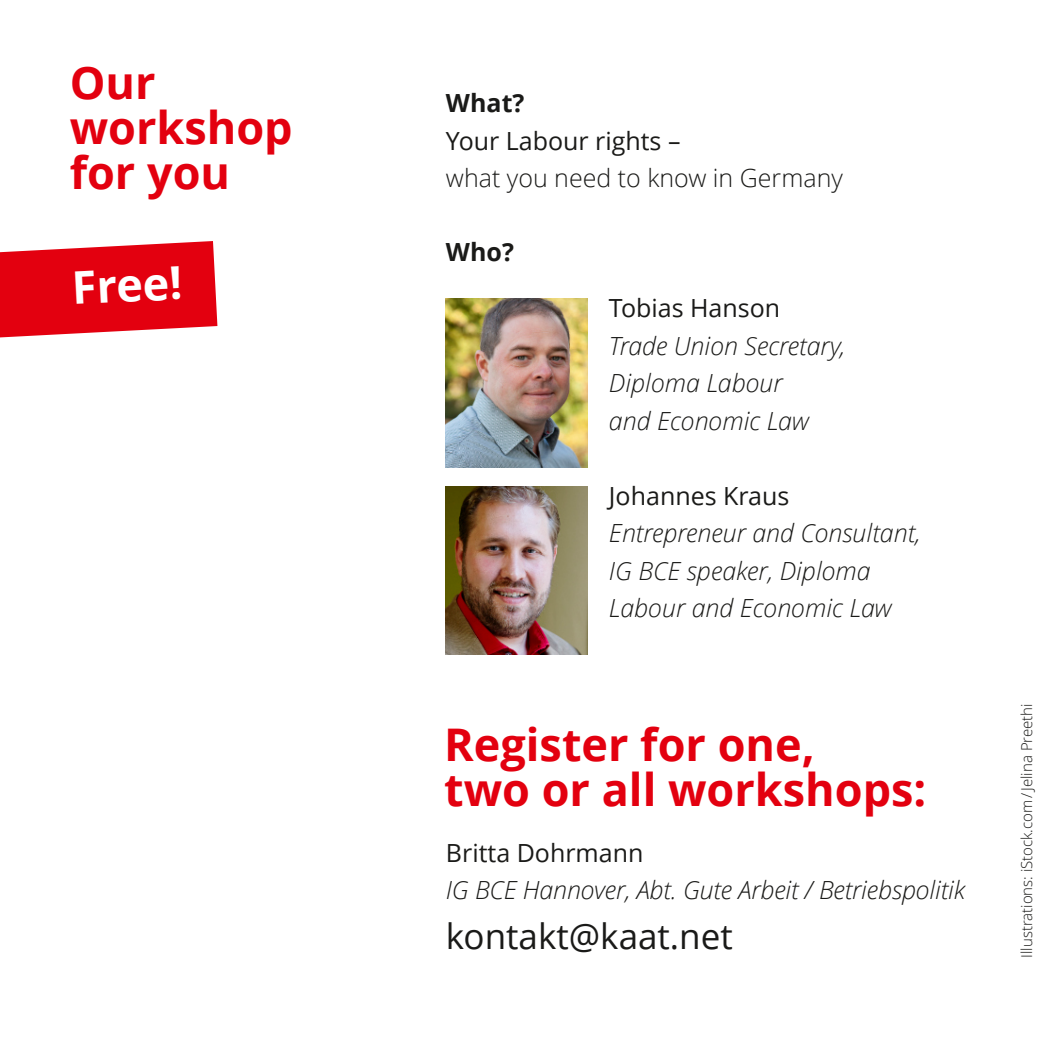
<style>
.page{position:relative;width:1049px;height:1049px;background:#fff}
.page>*{position:absolute;margin:0;border:0;box-sizing:border-box;transform-origin:0 0}
.t1{font:700 45px/45px "Open Sans";color:#e3000f}
.t2{font:700 45px "Open Sans";color:#fff}
.t3{font:35px "Open Sans";color:#1a1a18}
.t4{font:italic 300 25px/37.5px "Open Sans";color:#1a1a18}
.t5{font:25px "Open Sans";color:#1a1a18}
.t6{font:300 25px "Open Sans";color:#1a1a18}
.t7{font:700 25px "Open Sans";color:#1a1a18}
.t8{font:300 15px "Open Sans";color:#1a1a18}
</style>
<div class="page">
<img style="left:446px;top:486px;width:142px;height:168px">
<img style="left:446px;top:299px;width:142px;height:168px">
<svg style="left:0;top:241px;width:217px;height:97px;background:#e6202d"></svg>
<h1 class="t1" style="left:70px;top:64px;width:225px">Our workshop for you</h1>
<h1 class="t2" style="left:71px;top:270px;width:112px;rotate:-3deg">Free!</h1>
<p class="t7" style="left:446px;top:93px;width:80px">What?</p>
<p class="t5" style="left:446px;top:130px;width:236px">Your Labour rights –</p>
<p class="t6" style="left:446px;top:168px;width:398px">what you need to know in Germany</p>
<p class="t7" style="left:446px;top:242px;width:70px">Who?</p>
<p class="t5" style="left:609px;top:298px;width:173px">Tobias Hanson</p>
<p class="t4" style="left:609px;top:329px;width:238px">Trade Union Secretary,<br>Diploma Labour<br>and Economic Law</p>
<p class="t5" style="left:609px;top:485px;width:182px">Johannes Kraus</p>
<p class="t4" style="left:609px;top:517px;width:313px">Entrepreneur and Consultant,<br>IG BCE speaker, Diploma<br>Labour and Economic Law</p>
<h1 class="t1" style="left:444px;top:727px;width:484px">Register for one,<br>two or all workshops:</h1>
<p class="t5" style="left:446px;top:843px;width:199px">Britta Dohrmann</p>
<p class="t4" style="left:446px;top:874px;width:521px">IG BCE Hannover, Abt. Gute Arbeit / Betriebspolitik</p>
<h2 class="t3" style="left:446px;top:922px;width:288px">kontakt@kaat.net</h2>
<p class="t8" style="left:1020px;top:958px;width:256px;rotate:-90deg">Illustrations: iStock.com / Jelina Preethi</p>
</div>
